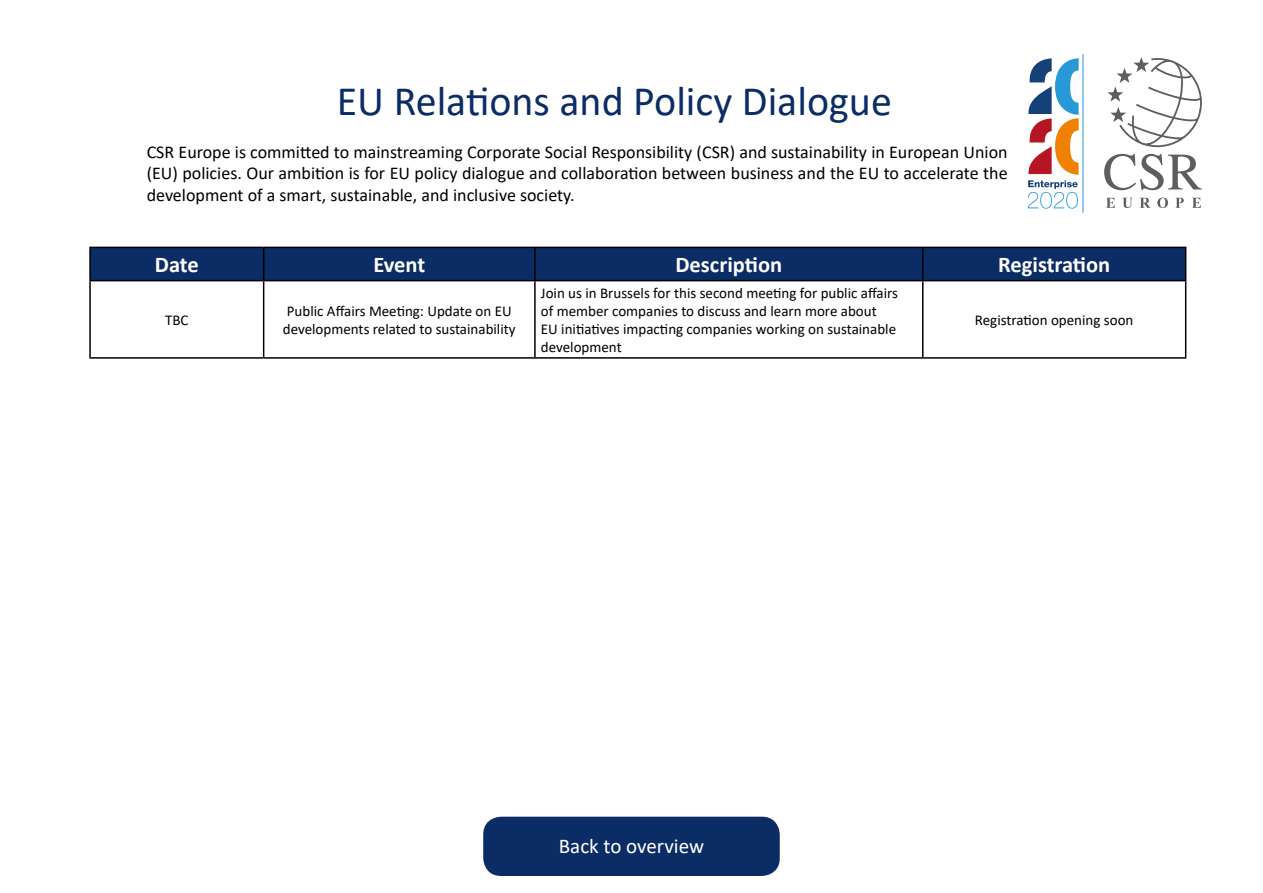
<style>
.page{position:relative;width:1263px;height:893px;background:#fff}
.page>*{position:absolute;margin:0;border:0;box-sizing:border-box;transform-origin:0 0}
.t1{font:42px "Calibri";color:#0c2c65}
.t2{font:700 22.5px "Calibri";color:#fff}
.t3{font:21px "Calibri";color:#fff}
.t4{font:18px/21.6px "Calibri";color:#000;text-align:justify}
.t5{font:15px/18px "Calibri";color:#000}
</style>
<div class="page">
<svg style="left:1104px;top:154px;width:98px;height:36px"></svg>
<svg style="left:1107px;top:57px;width:95px;height:90px"></svg>
<svg style="left:1106px;top:198px;width:9px;height:10px"></svg>
<svg style="left:1123px;top:198px;width:9px;height:10px"></svg>
<svg style="left:1139px;top:198px;width:11px;height:10px"></svg>
<svg style="left:1157px;top:198px;width:11px;height:10px"></svg>
<svg style="left:1175px;top:198px;width:9px;height:10px"></svg>
<svg style="left:1192px;top:198px;width:9px;height:10px"></svg>
<svg style="left:1028px;top:58px;width:51px;height:151px"></svg>
<hr style="left:1083px;top:54px;width:1px;height:159px;background:#2699d6">
<div style="left:91px;top:248px;width:1094px;height:32px;background:#0c2c65"></div>
<hr style="left:89px;top:247px;width:175px;height:1px;background:#000">
<hr style="left:89px;top:248px;width:2px;height:32px;background:#000">
<hr style="left:264px;top:247px;width:271px;height:1px;background:#000">
<hr style="left:263px;top:248px;width:1px;height:32px;background:#000">
<hr style="left:535px;top:247px;width:388px;height:1px;background:#000">
<hr style="left:534px;top:248px;width:2px;height:32px;background:#000">
<hr style="left:923px;top:247px;width:263px;height:1px;background:#000">
<hr style="left:922px;top:248px;width:1px;height:32px;background:#000">
<hr style="left:1185px;top:248px;width:1px;height:32px;background:#000">
<hr style="left:89px;top:280px;width:175px;height:1px;background:#000">
<hr style="left:89px;top:281px;width:2px;height:76px;background:#000">
<hr style="left:264px;top:280px;width:271px;height:1px;background:#000">
<hr style="left:263px;top:281px;width:1px;height:76px;background:#000">
<hr style="left:535px;top:280px;width:388px;height:1px;background:#000">
<hr style="left:534px;top:281px;width:2px;height:76px;background:#000">
<hr style="left:923px;top:280px;width:263px;height:1px;background:#000">
<hr style="left:922px;top:281px;width:1px;height:76px;background:#000">
<hr style="left:1185px;top:281px;width:1px;height:76px;background:#000">
<hr style="left:89px;top:357px;width:175px;height:2px;background:#000">
<hr style="left:264px;top:357px;width:271px;height:2px;background:#000">
<hr style="left:535px;top:357px;width:388px;height:2px;background:#000">
<hr style="left:923px;top:357px;width:263px;height:2px;background:#000">
<div style="left:483px;top:817px;width:297px;height:59px;background:#0c2c65;border-radius:18px"></div>
<h1 class="t1" style="left:337px;top:72px;width:557px">EU Relations and Policy Dialogue</h1>
<p class="t4" style="left:147px;top:140px;width:862px">CSR Europe is committed to mainstreaming Corporate Social Responsibility (CSR) and sustainability in European Union (EU) policies. Our ambition is for EU policy dialogue and collaboration between business and the EU to accelerate the development of a smart, sustainable, and inclusive society.</p>
<p class="t2" style="left:155px;top:249px;width:45px">Date</p>
<p class="t2" style="left:373px;top:249px;width:53px">Event</p>
<p class="t2" style="left:675px;top:249px;width:108px">Description</p>
<p class="t2" style="left:998px;top:249px;width:114px">Registration</p>
<p class="t5" style="left:165px;top:311px;width:25px">TBC</p>
<p class="t5" style="left:283px;top:302px;width:234px">Public Affairs Meeting: Update on EU developments related to sustainability</p>
<p class="t5" style="left:541px;top:284px;width:359px">Join us in Brussels for this second meeting for public affairs of member companies to discuss and learn more about<br>EU initiatives impacting companies working on sustainable development</p>
<p class="t5" style="left:975px;top:311px;width:160px">Registration opening soon</p>
<p class="t3" style="left:559px;top:831px;width:147px">Back to overview</p>
</div>
